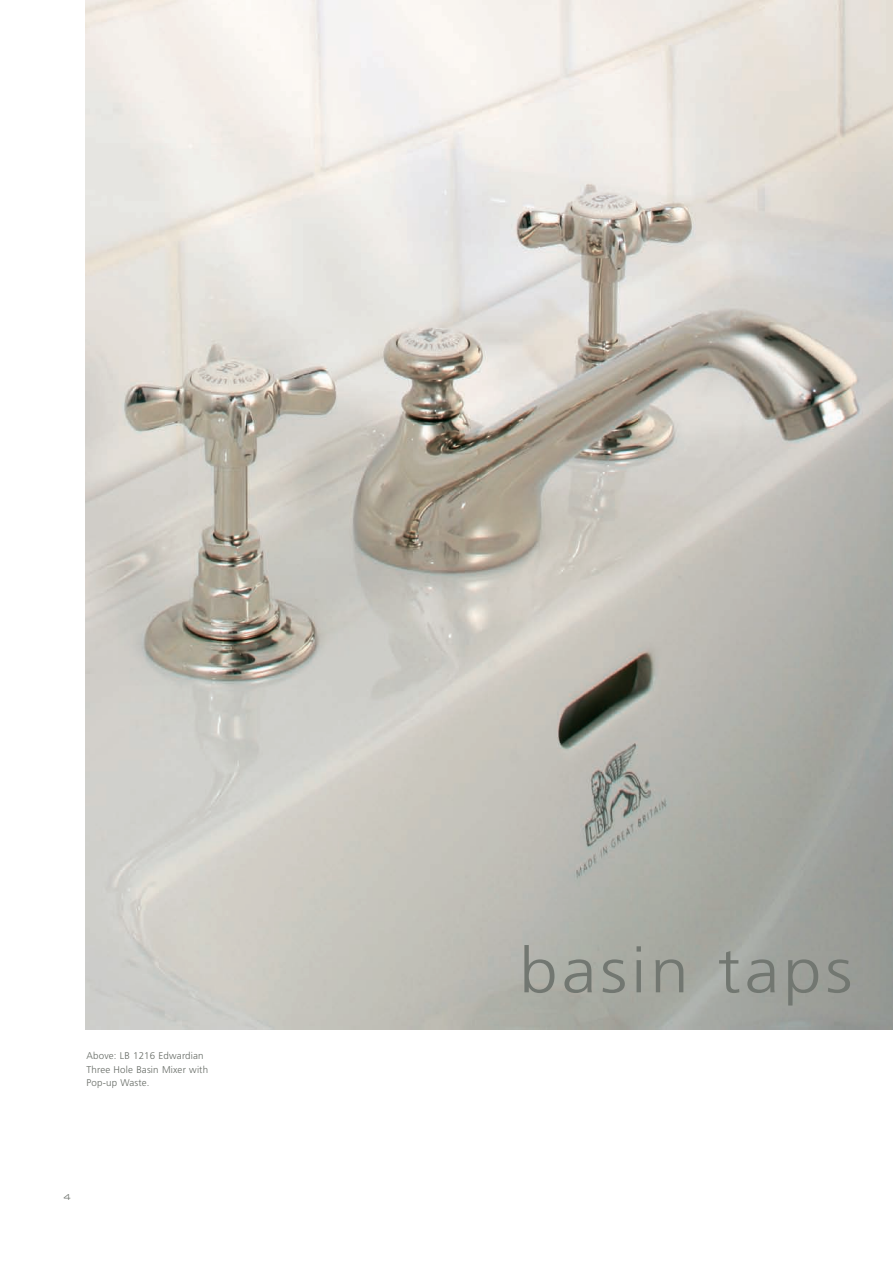
<style>
.page{position:relative;width:893px;height:1263px;background:#fff}
.page>*{position:absolute;margin:0;border:0;box-sizing:border-box;transform-origin:0 0}
.t1{font:300 63px "Frutiger";letter-spacing:.055em;color:#727771;scale:1.1 1}
.t2{font:300 9.75px/13.5px "Frutiger";letter-spacing:.015em;color:#666b65}
.t3{font:300 9px "AT Sackers Gothic";color:#666b65}
</style>
<div class="page">
<img style="left:85px;top:0;width:808px;height:1029px">
<p class="t2" style="left:87px;top:1050px;width:123px">Above: LB 1216 Edwardian<br>Three Hole Basin Mixer with<br>Pop-up Waste.</p>
<p class="t3" style="left:63px;top:1193px;width:10px">4</p>
<h1 class="t1" style="left:519px;top:945px;width:304px">basin taps</h1>
</div>
